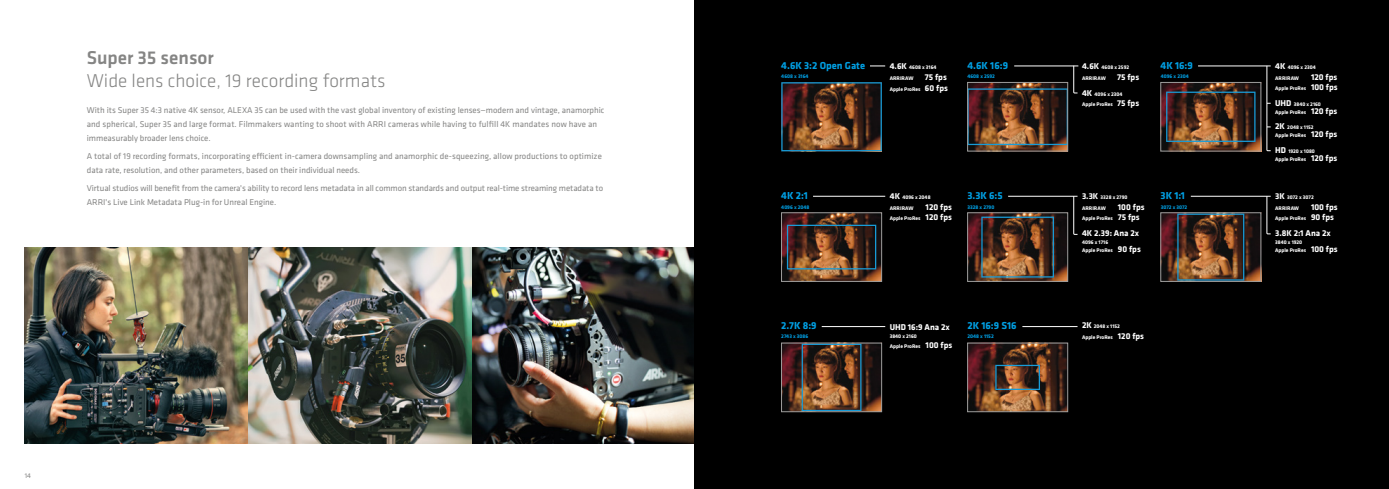
<style>
.page{position:relative;width:1389px;height:489px;background:#fff}
.page>*{position:absolute;margin:0;border:0;box-sizing:border-box;transform-origin:0 0}
.t1{font:300 19.25px "Klavika";color:#858584}
.t2{font:500 19.25px "Klavika";color:#858584}
.t3{font:700 10.5px "Klavika";color:#009fe3}
.t4{font:8.75px/14px "Klavika";color:#858584}
.t5{font:700 8.75px "Klavika";color:#fff}
.t6{font:7px "Klavika";color:#858584}
.t7{font:700 5.42px/10.5px "Klavika";color:#fff}
.t8{font:700 5.42px "Klavika";color:#009fe3}
.s1{font-size:8.75px}
</style>
<div class="page">
<img style="left:25px;top:247px;width:669px;height:196px">
<div style="left:694px;top:0;width:695px;height:489px;background:#000"></div>
<svg style="left:870px;top:66px;width:15px;height:1px"></svg>
<img style="left:781px;top:82px;width:101px;height:69px">
<img style="left:783px;top:214px;width:97px;height:65px">
<svg style="left:787px;top:225px;width:89px;height:44px;background:#593d2d"></svg>
<div style="left:781px;top:212px;width:101px;height:69px;border:1px solid #9d9d9c"></div>
<hr style="left:813px;top:196px;width:72px;height:1px;background:#fff">
<img style="left:783px;top:345px;width:97px;height:65px">
<svg style="left:802px;top:345px;width:59px;height:65px;background:#6d462c"></svg>
<div style="left:781px;top:343px;width:101px;height:69px;border:1px solid #9d9d9c"></div>
<hr style="left:822px;top:326px;width:63px;height:1px;background:#fff">
<img style="left:969px;top:145px;width:97px;height:4px">
<img style="left:969px;top:214px;width:97px;height:65px">
<img style="left:981px;top:216px;width:73px;height:61px">
<div style="left:967px;top:212px;width:101px;height:69px;border:1px solid #9d9d9c"></div>
<hr style="left:1008px;top:196px;width:70px;height:1px;background:#fff">
<svg style="left:1073px;top:196px;width:5px;height:39px"></svg>
<svg style="left:967px;top:65px;width:111px;height:80px"></svg>
<img style="left:969px;top:345px;width:97px;height:65px">
<svg style="left:995px;top:365px;width:45px;height:25px"></svg>
<div style="left:967px;top:343px;width:101px;height:69px;border:1px solid #9d9d9c"></div>
<hr style="left:1022px;top:326px;width:56px;height:1px;background:#fff">
<img style="left:1163px;top:84px;width:96px;height:65px">
<svg style="left:1166px;top:92px;width:89px;height:50px;background:#5a3e2d"></svg>
<div style="left:1161px;top:82px;width:100px;height:69px;border:1px solid #9d9d9c"></div>
<hr style="left:1198px;top:66px;width:73px;height:1px;background:#fff">
<svg style="left:1266px;top:65px;width:5px;height:86px"></svg>
<img style="left:1163px;top:214px;width:96px;height:65px">
<svg style="left:1177px;top:214px;width:67px;height:65px;background:#68452e"></svg>
<div style="left:1161px;top:212px;width:100px;height:69px;border:1px solid #9d9d9c"></div>
<hr style="left:1191px;top:196px;width:80px;height:1px;background:#fff">
<svg style="left:1266px;top:196px;width:5px;height:38px"></svg>
<h1 class="t2" style="left:87px;top:45px;width:129px">Super 35 sensor</h1>
<h1 class="t1" style="left:87px;top:69px;width:300px">Wide lens choice, 19 recording formats</h1>
<p class="t4" style="left:87px;top:102px;width:519px">With its Super 35 4:3 native 4K sensor, ALEXA 35 can be used with the vast global inventory of existing lenses—modern and vintage, anamorphic and spherical, Super 35 and large format. Filmmakers wanting to shoot with ARRI cameras while having to fulfill 4K mandates now have an immeasurably broader lens choice.</p>
<p class="t4" style="left:87px;top:149px;width:517px">A total of 19 recording formats, incorporating efficient in-camera downsampling and anamorphic de-squeezing, allow productions to optimize data rate, resolution, and other parameters, based on their individual needs.</p>
<p class="t4" style="left:87px;top:181px;width:518px">Virtual studios will benefit from the camera's ability to record lens metadata in all common standards and output real-time streaming metadata to<br>ARRI's Live Link Metadata Plug-in for Unreal Engine.</p>
<p class="t6" style="left:25px;top:471px;width:8px">14</p>
<p class="t3" style="left:781px;top:58px;width:85px">4.6K 3:2 Open Gate</p>
<p class="t7" style="left:890px;top:61px;width:48px;line-height:11.1px"><span class="s1">4.6K</span> 4608 x 3164<br>ARRIRAW</p>
<p class="t5" style="left:925px;top:71px;width:23px">75 fps</p>
<p class="t7" style="left:890px;top:83px;width:60px">Apple ProRes <span class="s1">60 fps</span></p>
<p class="t8" style="left:781px;top:72px;width:29px">4608 x 3164</p>
<p class="t3" style="left:967px;top:58px;width:42px">4.6K 16:9</p>
<p class="t8" style="left:967px;top:72px;width:29px">4608 x 2592</p>
<p class="t7" style="left:1082px;top:61px;width:49px;line-height:11.1px"><span class="s1">4.6K</span> 4608 x 2592<br>ARRIRAW</p>
<p class="t5" style="left:1117px;top:71px;width:23px">75 fps</p>
<p class="t7" style="left:1082px;top:89px;width:59px"><span class="s1">4K</span> 4096 x 2304<br>Apple ProRes <span class="s1">75 fps</span></p>
<p class="t3" style="left:1161px;top:58px;width:34px">4K 16:9</p>
<p class="t7" style="left:1275px;top:62px;width:42px"><span class="s1">4K</span> 4096 x 2304<br>ARRIRAW</p>
<p class="t5" style="left:1311px;top:70px;width:28px">120 fps</p>
<p class="t7" style="left:1275px;top:83px;width:64px">Apple ProRes <span class="s1">100 fps</span></p>
<p class="t7" style="left:1275px;top:100px;width:64px;line-height:7.9px"><span class="s1">UHD</span> 3840 x 2160<br>Apple ProRes <span class="s1">120 fps</span></p>
<p class="t7" style="left:1275px;top:123px;width:64px;line-height:7.9px"><span class="s1">2K</span> 2048 x 1152<br>Apple ProRes <span class="s1">120 fps</span></p>
<p class="t7" style="left:1275px;top:147px;width:64px;line-height:7.9px"><span class="s1">HD</span> 1920 x 1080<br>Apple ProRes <span class="s1">120 fps</span></p>
<p class="t8" style="left:1161px;top:72px;width:29px">4096 x 2304</p>
<p class="t3" style="left:781px;top:188px;width:28px">4K 2:1</p>
<p class="t7" style="left:890px;top:192px;width:42px"><span class="s1">4K</span> 4096 x 2048<br>ARRIRAW</p>
<p class="t5" style="left:926px;top:200px;width:28px">120 fps</p>
<p class="t7" style="left:890px;top:213px;width:64px">Apple ProRes <span class="s1">120 fps</span></p>
<p class="t8" style="left:781px;top:203px;width:30px">4096 x 2048</p>
<p class="t3" style="left:967px;top:188px;width:37px">3.3K 6:5</p>
<p class="t7" style="left:1082px;top:192px;width:47px"><span class="s1">3.3K</span> 3328 x 2790<br>ARRIRAW</p>
<p class="t5" style="left:1118px;top:200px;width:28px">100 fps</p>
<p class="t7" style="left:1082px;top:213px;width:59px">Apple ProRes <span class="s1">75 fps</span></p>
<p class="t5" style="left:1082px;top:227px;width:59px">4K 2.39: Ana 2x</p>
<p class="t7" style="left:1082px;top:238px;width:60px;line-height:7.9px">4096 x 1716<br>Apple ProRes <span class="s1">90 fps</span></p>
<p class="t8" style="left:967px;top:203px;width:28px">3328 x 2790</p>
<p class="t3" style="left:1161px;top:188px;width:26px">3K 1:1</p>
<p class="t7" style="left:1275px;top:192px;width:40px"><span class="s1">3K</span> 3072 x 3072<br>ARRIRAW</p>
<p class="t5" style="left:1311px;top:200px;width:28px">100 fps</p>
<p class="t7" style="left:1275px;top:213px;width:60px">Apple ProRes <span class="s1">90 fps</span></p>
<p class="t5" style="left:1275px;top:227px;width:57px">3.8K 2:1 Ana 2x</p>
<p class="t7" style="left:1275px;top:238px;width:64px;line-height:7.9px">3840 x 1920<br>Apple ProRes <span class="s1">100 fps</span></p>
<p class="t8" style="left:1161px;top:203px;width:28px">3072 x 3072</p>
<p class="t3" style="left:781px;top:318px;width:37px">2.7K 8:9</p>
<p class="t5" style="left:890px;top:320px;width:62px">UHD 16:9 Ana 2x</p>
<p class="t7" style="left:890px;top:330px;width:64px">3840 x 2160<br>Apple ProRes <span class="s1">100 fps</span></p>
<p class="t8" style="left:781px;top:332px;width:29px">2743 x 3086</p>
<p class="t3" style="left:967px;top:318px;width:51px">2K 16:9 S16</p>
<p class="t7" style="left:1082px;top:321px;width:39px"><span class="s1">2K</span> 2048 x 1152</p>
<p class="t8" style="left:967px;top:332px;width:28px">2048 x 1152</p>
<p class="t7" style="left:1082px;top:331px;width:64px">Apple ProRes <span class="s1">120 fps</span></p>
</div>
